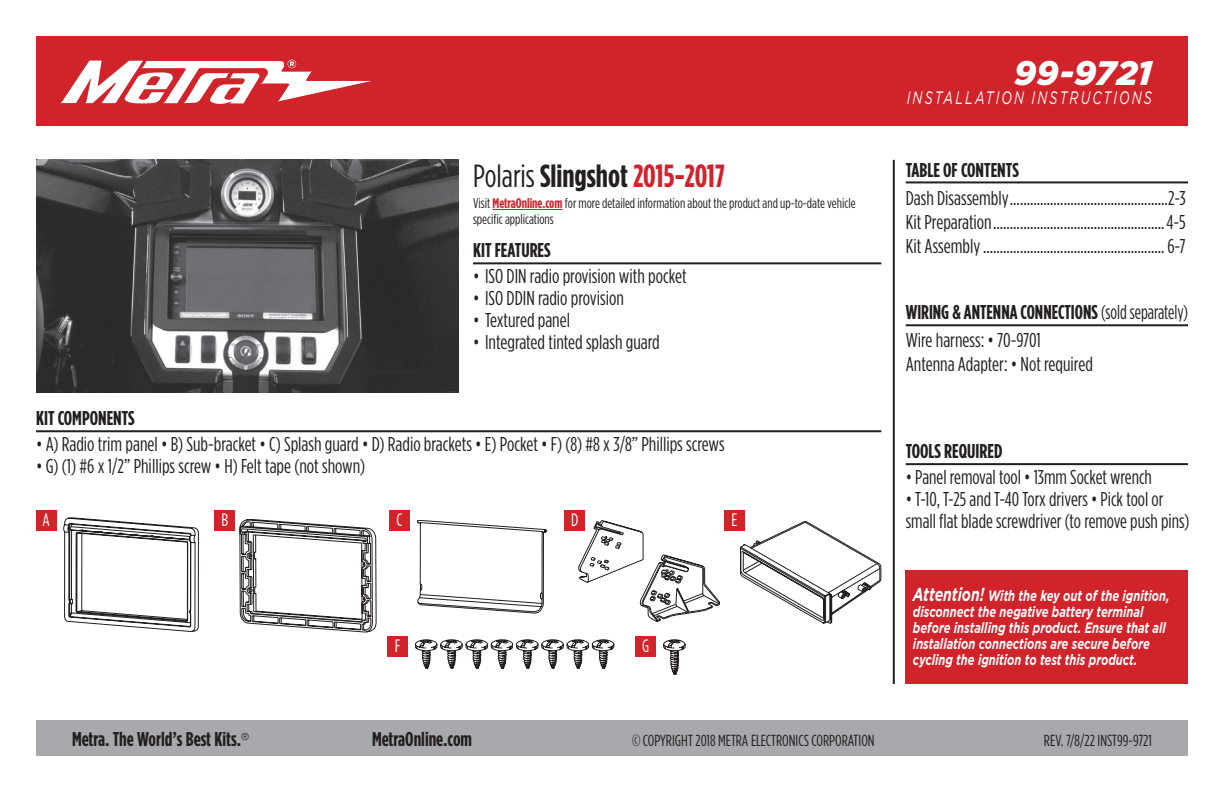
<style>
.page{position:relative;width:1224px;height:792px;background:#fff}
.page>*{position:absolute;margin:0;border:0;box-sizing:border-box;transform-origin:0 0}
.t1{font:italic 900 34px "Gotham";letter-spacing:-.005em;color:#fff}
.t2{font:700 32px "Gotham Condensed";color:#231f20}
.t3{font:20px/24px "Gotham Condensed";color:#231f20}
.t4{font:700 20px "Gotham Condensed";color:#231f20}
.t5{font:20px/28px "Gotham Condensed";color:#231f20;scale:.9 1}
.t6{font:italic 18px "Gotham";letter-spacing:.165em;color:#fff;scale:.7 1}
.t7{font:18px "Gotham Condensed";color:#fff}
.t8{font:16px "Gotham Condensed";color:#231f20}
.t9{font:italic 700 15px/16px "Gotham";color:#fff;scale:.74 1}
.t10{font:14px/16px "Gotham Condensed";color:#231f20}
.s1{font-weight:400}
.s2{color:#d1232a}
.s3{font-weight:700;color:#d1232a}
.s4{font-weight:700}
.s5{font-size:18.8px}
</style>
<div class="page">
<div style="left:36px;top:720px;width:1152px;height:36px;background:#a8a9ad"></div>
<hr style="left:893px;top:160px;width:2px;height:524px;background:#231f20">
<img style="left:36px;top:160px;width:423px;height:232px">
<div style="left:36px;top:36px;width:1152px;height:90px;background:#d1232a"></div>
<svg style="left:60px;top:60px;width:311px;height:44px"></svg>
<div style="left:906px;top:570px;width:282px;height:114px;background:#d1232a"></div>
<hr style="left:473px;top:262px;width:408px;height:2px;background:#231f20">
<hr style="left:36px;top:430px;width:845px;height:2px;background:#231f20">
<hr style="left:906px;top:463px;width:282px;height:2px;background:#231f20">
<hr style="left:906px;top:324px;width:282px;height:2px;background:#231f20">
<hr style="left:906px;top:181px;width:282px;height:2px;background:#231f20">
<svg style="left:63px;top:518px;width:136px;height:114px"></svg>
<svg style="left:240px;top:519px;width:136px;height:113px"></svg>
<svg style="left:578px;top:520px;width:142px;height:102px"></svg>
<svg style="left:740px;top:521px;width:141px;height:103px"></svg>
<svg style="left:417px;top:520px;width:130px;height:93px"></svg>
<svg style="left:663px;top:640px;width:23px;height:35px"></svg>
<svg style="left:415px;top:640px;width:199px;height:29px"></svg>
<div style="left:36px;top:511px;width:21px;height:20px;background:#d1232a"></div>
<div style="left:215px;top:511px;width:20px;height:20px;background:#d1232a"></div>
<div style="left:389px;top:511px;width:21px;height:20px;background:#d1232a"></div>
<div style="left:564px;top:511px;width:21px;height:20px;background:#d1232a"></div>
<div style="left:724px;top:511px;width:21px;height:20px;background:#d1232a"></div>
<div style="left:387px;top:636px;width:21px;height:21px;background:#d1232a"></div>
<div style="left:636px;top:636px;width:20px;height:21px;background:#d1232a"></div>
<hr style="left:493px;top:209px;width:70px;height:1px;background:#d1232a">
<h1 class="t1" style="left:1014px;top:53px;width:139px">99-9721</h1>
<h2 class="t2" style="left:473px;top:158px;width:253px"><span class="s1">Polaris</span> Slingshot <span class="s2">2015-2017</span></h2>
<p class="t10" style="left:473px;top:195px;width:384px">Visit <span class="s3">MetraOnline.com</span> for more detailed information about the product and up-to-date vehicle specific applications</p>
<p class="t4" style="left:473px;top:239px;width:79px">KIT FEATURES</p>
<p class="t3" style="left:473px;top:264px;width:215px">• ISO DIN radio provision with pocket</p>
<p class="t3" style="left:473px;top:286px;width:152px">• ISO DDIN radio provision</p>
<p class="t3" style="left:473px;top:308px;width:99px">• Textured panel</p>
<p class="t3" style="left:473px;top:330px;width:188px">• Integrated tinted splash guard</p>
<p class="t4" style="left:36px;top:407px;width:100px">KIT COMPONENTS</p>
<p class="t3" style="left:36px;top:432px;width:690px">• A) Radio trim panel • B) Sub-bracket • C) Splash guard • D) Radio brackets • E) Pocket • F) (8) #8 x 3/8” Phillips screws</p>
<p class="t3" style="left:36px;top:454px;width:331px">• G) (1) #6 x 1/2” Phillips screw • H) Felt tape (not shown)</p>
<p class="t7" style="left:43px;top:510px;width:9px">A</p>
<p class="t7" style="left:221px;top:510px;width:8px">B</p>
<p class="t7" style="left:397px;top:510px;width:7px">C</p>
<p class="t7" style="left:571px;top:510px;width:9px">D</p>
<p class="t7" style="left:732px;top:510px;width:7px">E</p>
<p class="t7" style="left:395px;top:636px;width:7px">F</p>
<p class="t7" style="left:642px;top:636px;width:9px">G</p>
<p class="t6" style="left:907px;top:88px;width:352px">INSTALLATION INSTRUCTIONS</p>
<p class="t4" style="left:906px;top:158px;width:115px">TABLE OF CONTENTS</p>
<p class="t3" style="left:906px;top:185px;width:281px;text-align:justify">Dash Disassembly...............................................2-3<br>Kit Preparation...................................................4-5<br>Kit Assembly......................................................6-7</p>
<p class="t5" style="left:906px;top:298px;width:315px"><span class="s4">WIRING &amp; ANTENNA CONNECTIONS</span> (sold separately)<br>Wire harness: • 70-9701</p>
<p class="t3" style="left:906px;top:352px;width:189px">Antenna Adapter: • Not required</p>
<p class="t4" style="left:906px;top:440px;width:98px">TOOLS REQUIRED</p>
<p class="t3" style="left:906px;top:465px;width:248px">• Panel removal tool • 13mm Socket wrench</p>
<p class="t3" style="left:906px;top:488px;width:285px;line-height:22px">• T-10, T-25 and T-40 Torx drivers • Pick tool or small flat blade screwdriver (to remove push pins)</p>
<p class="t9" style="left:913px;top:587px;width:348px"><span class="s5">Attention!</span> With the key out of the ignition, disconnect the negative battery terminal before installing this product. Ensure that all installation connections are secure before cycling the ignition to test this product.</p>
<p class="t4" style="left:72px;top:728px;width:179px">Metra. The World’s Best Kits.<sup>®</sup></p>
<p class="t4" style="left:372px;top:728px;width:102px">MetraOnline.com</p>
<p class="t8" style="left:632px;top:732px;width:244px">© COPYRIGHT 2018 METRA ELECTRONICS CORPORATION</p>
<p class="t8" style="left:1044px;top:732px;width:110px">REV. 7/8/22 INST99-9721</p>
</div>
